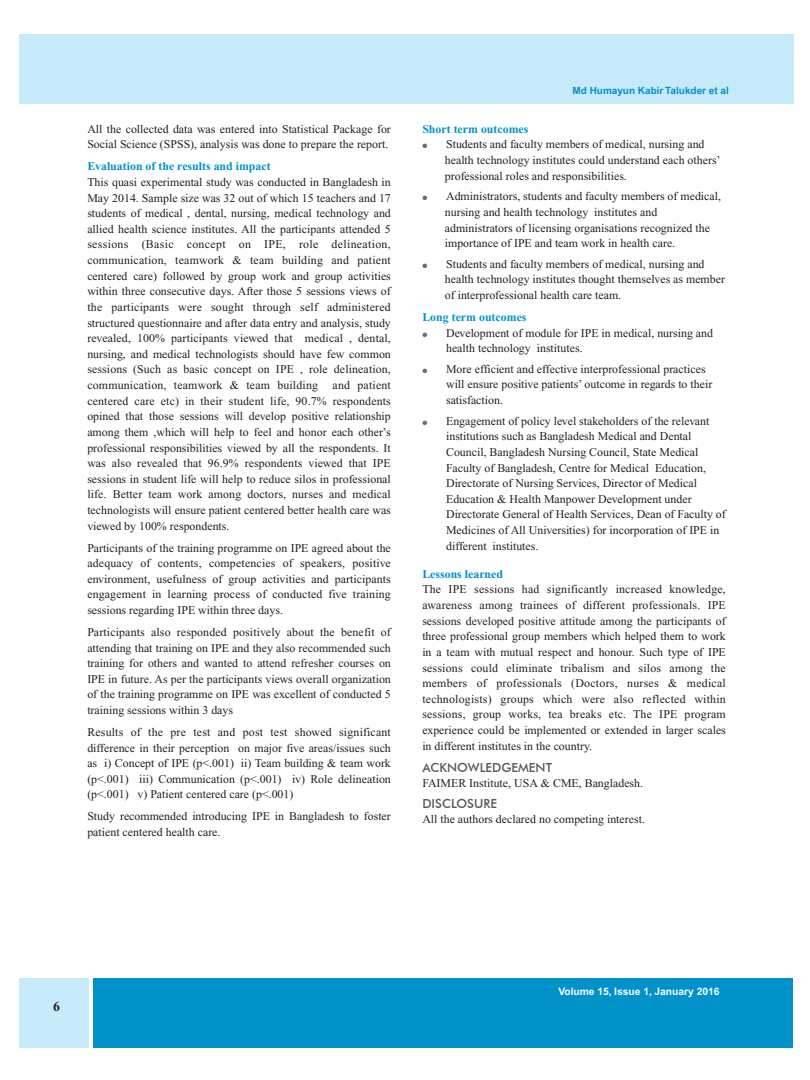
<style>
.page{position:relative;width:810px;height:1080px;background:#fff}
.page>*{position:absolute;margin:0;border:0;box-sizing:border-box;transform-origin:0 0}
.t1{font:700 13.75px "Times New Roman";color:#231f20}
.t2{font:500 12.5px "Futura BT";color:#57585a}
.t3{font:11.88px/15.6px "Times New Roman";color:#231f20}
.t4{font:700 11.88px "Times New Roman";color:#0092c8}
.t5{font:700 10.25px "Helvetica";color:#fff}
.t6{font:700 10px "Helvetica";color:#0092c8}
.s1{color:#6c6d70}
</style>
<div class="page">
<div style="left:19px;top:34px;width:774px;height:69px;background:#c6eafa"></div>
<div style="left:94px;top:978px;width:699px;height:69px;background:#0092c8"></div>
<div style="left:19px;top:978px;width:69px;height:69px;background:#c6eafa"></div>
<p class="t3" style="left:87px;top:121px;width:305px">All the collected data was entered into Statistical Package for<br>Social Science (SPSS), analysis was done to prepare the report.</p>
<p class="t4" style="left:87px;top:160px;width:185px">Evaluation of the results and impact</p>
<p class="t3" style="left:87px;top:174px;width:305px;text-align:justify">This quasi experimental study was conducted in Bangladesh in May 2014. Sample size was 32 out of which 15 teachers and 17 students of medical , dental, nursing, medical technology and allied health science institutes. All the participants attended 5 sessions (Basic concept on IPE, role delineation, communication, teamwork &amp; team building and patient centered care) followed by group work and group activities within three consecutive days. After those 5 sessions views of the participants were sought through self administered structured questionnaire and after data entry and analysis, study revealed, 100% participants viewed that medical , dental, nursing, and medical technologists should have few common sessions (Such as basic concept on IPE , role delineation, communication, teamwork &amp; team building and patient centered care etc) in their student life, 90.7% respondents opined that those sessions will develop positive relationship among them ,which will help to feel and honor each other’s professional responsibilities viewed by all the respondents. It was also revealed that 96.9% respondents viewed that IPE sessions in student life will help to reduce silos in professional life. Better team work among doctors, nurses and medical technologists will ensure patient centered better health care was viewed by 100% respondents.</p>
<p class="t3" style="left:87px;top:540px;width:305px;text-align:justify">Participants of the training programme on IPE agreed about the adequacy of contents, competencies of speakers, positive environment, usefulness of group activities and participants engagement in learning process of conducted five training sessions regarding IPE within three days.</p>
<p class="t3" style="left:87px;top:624px;width:305px;text-align:justify">Participants also responded positively about the benefit of attending that training on IPE and they also recommended such training for others and wanted to attend refresher courses on IPE in future. As per the participants views overall organization of the training programme on IPE was excellent of conducted 5 training sessions within 3 days</p>
<p class="t3" style="left:87px;top:724px;width:305px;text-align:justify">Results of the pre test and post test showed significant difference in their perception on major five areas/issues such as i) Concept of IPE (p&lt;.001) ii) Team building &amp; team work (p&lt;.001) iii) Communication (p&lt;.001) iv) Role delineation (p&lt;.001) v) Patient centered care (p&lt;.001)</p>
<p class="t3" style="left:87px;top:809px;width:305px">Study recommended introducing IPE in Bangladesh to foster patient centered health care.</p>
<p class="t6" style="left:573px;top:85px;width:158px">Md Humayun Kabir Talukder et al</p>
<p class="t4" style="left:422px;top:122px;width:108px">Short term outcomes</p>
<p class="t3" style="left:445px;top:137px;width:277px;text-indent:-22px"><span class="s1">●</span> Students and faculty members of medical, nursing and health technology institutes could understand each others’ professional roles and responsibilities.</p>
<p class="t3" style="left:445px;top:189px;width:278px;text-indent:-22px"><span class="s1">●</span> Administrators, students and faculty members of medical, nursing and health technology institutes and administrators of licensing organisations recognized the importance of IPE and team work in health care.</p>
<p class="t3" style="left:445px;top:256px;width:282px;text-indent:-22px"><span class="s1">●</span> Students and faculty members of medical, nursing and health technology institutes thought themselves as member of interprofessional health care team.</p>
<p class="t4" style="left:422px;top:310px;width:106px">Long term outcomes</p>
<p class="t3" style="left:446px;top:325px;width:269px;text-indent:-24px"><span class="s1">●</span> Development of module for IPE in medical, nursing and health technology institutes.</p>
<p class="t3" style="left:446px;top:361px;width:268px;text-indent:-24px"><span class="s1">●</span> More efficient and effective interprofessional practices will ensure positive patients’ outcome in regards to their satisfaction.</p>
<p class="t3" style="left:446px;top:413px;width:281px;text-indent:-24px"><span class="s1">●</span> Engagement of policy level stakeholders of the relevant institutions such as Bangladesh Medical and Dental Council, Bangladesh Nursing Council, State Medical Faculty of Bangladesh, Centre for Medical Education, Directorate of Nursing Services, Director of Medical Education &amp; Health Manpower Development under Directorate General of Health Services, Dean of Faculty of Medicines of All Universities) for incorporation of IPE in different institutes.</p>
<p class="t4" style="left:422px;top:567px;width:82px">Lessons learned</p>
<p class="t3" style="left:422px;top:582px;width:305px;text-align:justify">The IPE sessions had significantly increased knowledge, awareness among trainees of different professionals. IPE sessions developed positive attitude among the participants of three professional group members which helped them to work in a team with mutual respect and honour. Such type of IPE sessions could eliminate tribalism and silos among the members of professionals (Doctors, nurses &amp; medical technologists) groups which were also reflected within sessions, group works, tea breaks etc. The IPE program experience could be implemented or extended in larger scales in different institutes in the country.</p>
<p class="t2" style="left:422px;top:760px;width:131px">ACKNOWLEDGEMENT</p>
<p class="t3" style="left:422px;top:776px;width:222px">FAIMER Institute, USA &amp; CME, Bangladesh.</p>
<p class="t2" style="left:422px;top:796px;width:76px">DISCLOSURE</p>
<p class="t3" style="left:422px;top:811px;width:224px">All the authors declared no competing interest.</p>
<p class="t1" style="left:53px;top:999px;width:8px">6</p>
<p class="t5" style="left:558px;top:985px;width:163px">Volume 15, Issue 1, January 2016</p>
</div>
